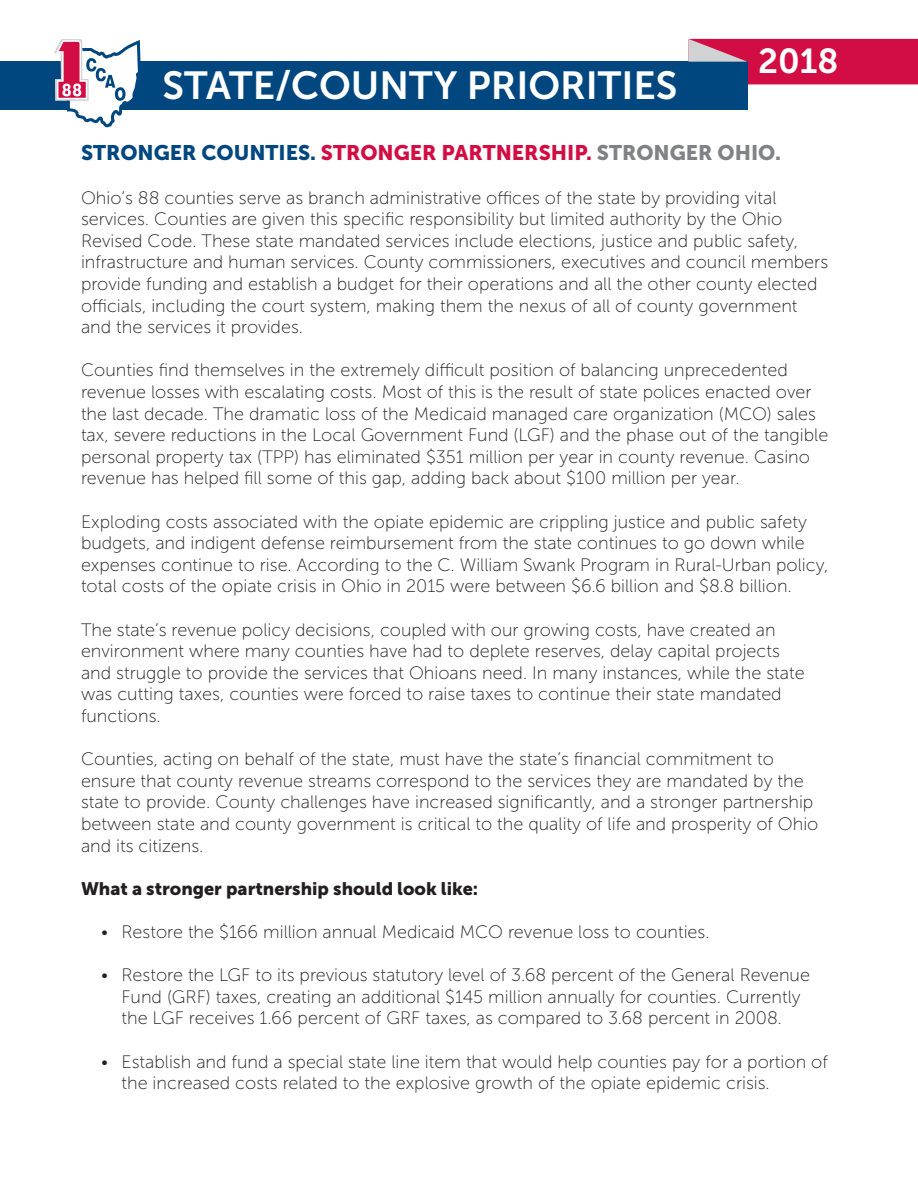
<style>
.page{position:relative;width:918px;height:1188px;background:#fff}
.page>*{position:absolute;margin:0;border:0;box-sizing:border-box;transform-origin:0 0}
.t1{font:39px "Museo Sans 700";color:#fff}
.t2{font:34.5px "Museo Sans 700";color:#fff}
.t3{font:21px "Museo Sans 900";color:#d20d44}
.t4{font:18px/21.6px "Museo Sans 100";color:#231f20}
.t5{font:18px "Museo Sans 900";color:#231f20}
.s1{color:#00477f}
.s2{color:#808285}
</style>
<div class="page">
<div style="left:0;top:62px;width:747px;height:48px;background:#00477f"></div>
<svg style="left:54px;top:39px;width:87px;height:89px"></svg>
<svg style="left:688px;top:39px;width:230px;height:45px;background:#b62155"></svg>
<p class="t1" style="left:163px;top:64px;width:517px">STATE/COUNTY PRIORITIES</p>
<p class="t2" style="left:758px;top:42px;width:82px">2018</p>
<p class="t3" style="left:81px;top:141px;width:702px"><span class="s1">STRONGER COUNTIES.</span> STRONGER PARTNERSHIP. <span class="s2">STRONGER OHIO.</span></p>
<p class="t4" style="left:81px;top:187px;width:749px">Ohio’s 88 counties serve as branch administrative offices of the state by providing vital services. Counties are given this specific responsibility but limited authority by the Ohio Revised Code. These state mandated services include elections, justice and public safety, infrastructure and human services. County commissioners, executives and council members provide funding and establish a budget for their operations and all the other county elected officials, including the court system, making them the nexus of all of county government and the services it provides.</p>
<p class="t4" style="left:81px;top:360px;width:749px">Counties find themselves in the extremely difficult position of balancing unprecedented revenue losses with escalating costs. Most of this is the result of state polices enacted over the last decade. The dramatic loss of the Medicaid managed care organization (MCO) sales tax, severe reductions in the Local Government Fund (LGF) and the phase out of the tangible personal property tax (TPP) has eliminated $351 million per year in county revenue. Casino revenue has helped fill some of this gap, adding back about $100 million per year.</p>
<p class="t4" style="left:81px;top:511px;width:749px">Exploding costs associated with the opiate epidemic are crippling justice and public safety budgets, and indigent defense reimbursement from the state continues to go down while expenses continue to rise. According to the C. William Swank Program in Rural-Urban policy, total costs of the opiate crisis in Ohio in 2015 were between $6.6 billion and $8.8 billion.</p>
<p class="t4" style="left:81px;top:619px;width:725px">The state’s revenue policy decisions, coupled with our growing costs, have created an environment where many counties have had to deplete reserves, delay capital projects and struggle to provide the services that Ohioans need. In many instances, while the state was cutting taxes, counties were forced to raise taxes to continue their state mandated functions.</p>
<p class="t4" style="left:81px;top:748px;width:739px">Counties, acting on behalf of the state, must have the state’s financial commitment to ensure that county revenue streams correspond to the services they are mandated by the state to provide. County challenges have increased significantly, and a stronger partnership between state and county government is critical to the quality of life and prosperity of Ohio and its citizens.</p>
<p class="t5" style="left:81px;top:878px;width:399px">What a stronger partnership should look like:</p>
<p class="t4" style="left:101px;top:921px;width:610px">• Restore the $166 million annual Medicaid MCO revenue loss to counties.</p>
<p class="t4" style="left:122px;top:964px;width:690px;text-indent:-20px">• Restore the LGF to its previous statutory level of 3.68 percent of the General Revenue<br>Fund (GRF) taxes, creating an additional $145 million annually for counties. Currently the LGF receives 1.66 percent of GRF taxes, as compared to 3.68 percent in 2008.</p>
<p class="t4" style="left:122px;top:1051px;width:708px;text-indent:-20px">• Establish and fund a special state line item that would help counties pay for a portion of the increased costs related to the explosive growth of the opiate epidemic crisis.</p>
</div>
